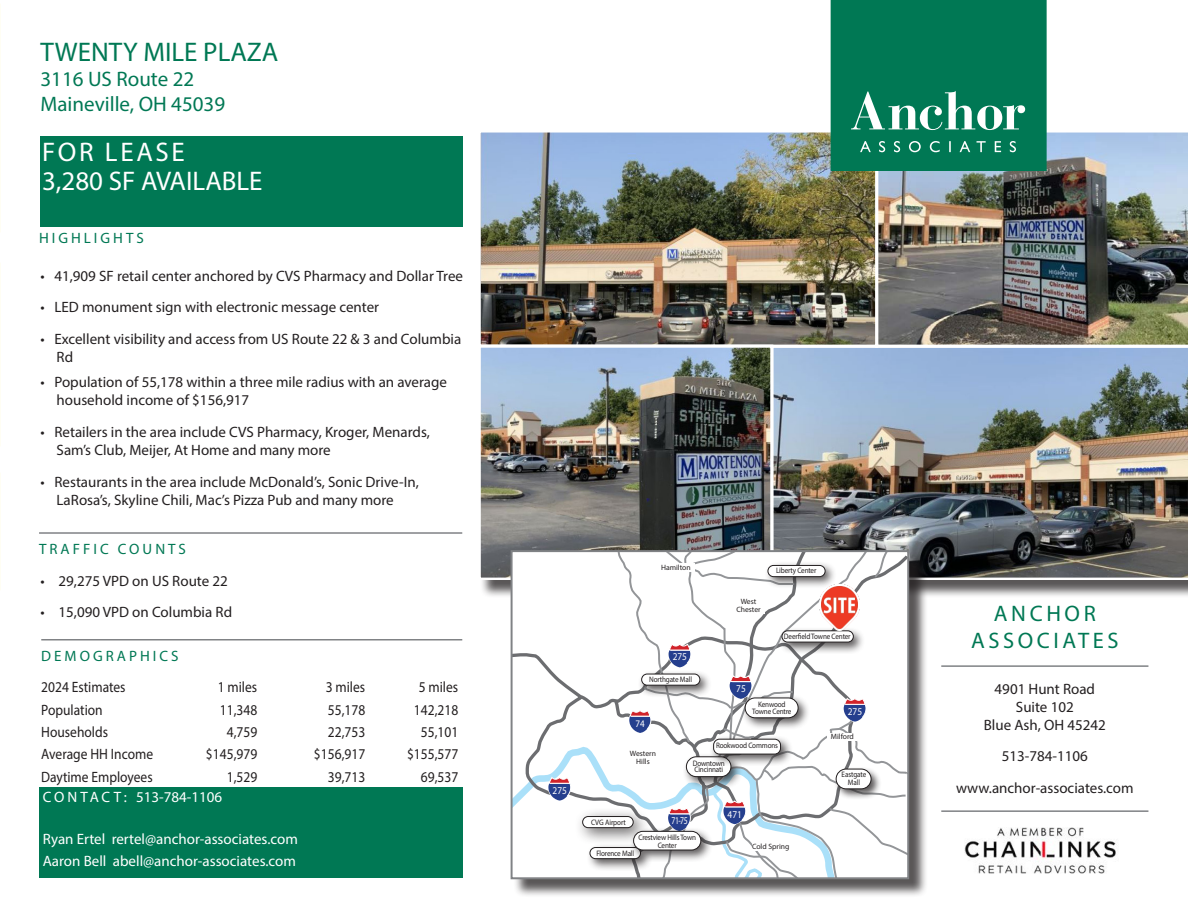
<style>
.page{position:relative;width:1188px;height:918px;background:#fff}
.page>*{position:absolute;margin:0;border:0;box-sizing:border-box;transform-origin:0 0}
.t1{font:27px "Myriad Pro";color:#fff}
.t2{font:27px "Myriad Pro";color:#007854}
.t3{font:27px "Myriad Pro";letter-spacing:.1em;color:#fff}
.t4{font:22.5px "Myriad Pro";letter-spacing:.16em;color:#007854}
.t5{font:21px "Myriad Pro";color:#007854}
.t6{font:15px/18px "Myriad Pro";color:#231f20}
.t7{font:15px "Myriad Pro";color:#231f20;scale:.9 1}
.t8{font:15px "Myriad Pro";color:#fff}
.t9{font:15px "Myriad Pro";letter-spacing:.2em;color:#007854}
.t10{font:10.35px "Myriad Pro";color:#fff;scale:.9 1}
.t11{font:10.35px "Myriad Pro";color:#fff;scale:.75 1}
.t12{font:10.05px "Myriad Pro";color:#fff;scale:.9 1}
.t13{font:7.95px/7.9px "Myriad Pro";letter-spacing:-.02em;color:#231f20;text-align:center;scale:.9 1}
.t14{font:7.65px/7.6px "Myriad Pro";color:#231f20;text-align:center}
</style>
<div class="page">
<img style="left:773px;top:348px;width:415px;height:230px">
<img style="left:482px;top:133px;width:392px;height:211px">
<img style="left:878px;top:132px;width:310px;height:213px">
<div style="left:478px;top:129px;width:400px;height:219px;border:3px solid #fff"></div>
<img style="left:478px;top:345px;width:295px;height:234px">
<hr style="left:39px;top:532px;width:423px;height:2px;background:#808285">
<svg style="left:831px;top:0;width:216px;height:171px;background:#0f805e"></svg>
<div style="left:40px;top:137px;width:423px;height:90px;background:#007854"></div>
<div style="left:39px;top:787px;width:424px;height:91px;background:#007854"></div>
<hr style="left:941px;top:665px;width:207px;height:2px;background:#808285">
<img style="left:964px;top:828px;width:153px;height:46px">
<hr style="left:941px;top:810px;width:207px;height:2px;background:#808285">
<hr style="left:41px;top:639px;width:421px;height:2px;background:#808285">
<div style="left:513px;top:552px;width:415px;height:346px;background:#231f20;opacity:.75"></div>
<svg style="left:514px;top:553px;width:392px;height:323px"></svg>
<div style="left:574px;top:807px;width:76px;height:38px;background:#231f20;opacity:.75"></div>
<div style="left:583px;top:817px;width:50px;height:11px;background:#fff;border-radius:6px"></div>
<div style="left:582px;top:816px;width:52px;height:12px;border:1px solid #231f20;border-radius:6px"></div>
<div style="left:733px;top:598px;width:31px;height:16px;background:#fff"></div>
<div style="left:752px;top:843px;width:42px;height:8px;background:#fff"></div>
<div style="left:661px;top:564px;width:34px;height:8px;background:#fff"></div>
<div style="left:625px;top:751px;width:36px;height:15px;background:#fff"></div>
<div style="left:827px;top:733px;width:30px;height:8px;background:#fff"></div>
<div style="left:630px;top:827px;width:83px;height:36px;background:#231f20;opacity:.75"></div>
<div style="left:634px;top:831px;width:67px;height:19px;background:#fff;border-radius:9px"></div>
<div style="left:633px;top:831px;width:68px;height:19px;border:1px solid #231f20;border-radius:9px"></div>
<div style="left:778px;top:627px;width:88px;height:27px;background:#231f20;opacity:.75"></div>
<div style="left:782px;top:631px;width:71px;height:11px;background:#fff;border-radius:6px"></div>
<div style="left:782px;top:630px;width:72px;height:12px;border:1px solid #231f20;border-radius:6px"></div>
<div style="left:710px;top:735px;width:83px;height:32px;background:#231f20;opacity:.75"></div>
<div style="left:714px;top:739px;width:67px;height:15px;background:#fff;border-radius:6px"></div>
<div style="left:713px;top:739px;width:68px;height:15px;border:1px solid #231f20;border-radius:6px"></div>
<div style="left:511px;top:550px;width:398px;height:329px;border:2px solid #808285"></div>
<img style="left:820px;top:585px;width:40px;height:46px">
<p class="t2" style="left:40px;top:35px;width:239px">TWENTY MILE PLAZA</p>
<p class="t5" style="left:40px;top:66px;width:155px">3116 US Route 22</p>
<p class="t5" style="left:40px;top:91px;width:186px">Maineville, OH 45039</p>
<p class="t3" style="left:42px;top:136px;width:144px">FOR LEASE</p>
<p class="t1" style="left:42px;top:164px;width:222px">3,280 SF AVAILABLE</p>
<p class="t9" style="left:39px;top:228px;width:106px">HIGHLIGHTS</p>
<p class="t6" style="left:41px;top:267px;width:424px">• 41,909 SF retail center anchored by CVS Pharmacy and Dollar Tree</p>
<p class="t6" style="left:41px;top:298px;width:340px">• LED monument sign with electronic message center</p>
<p class="t6" style="left:57px;top:330px;width:406px;text-indent:-16px">• Excellent visibility and access from US Route 22 &amp; 3 and Columbia<br>Rd</p>
<p class="t6" style="left:57px;top:373px;width:392px;text-indent:-16px">• Population of 55,178 within a three mile radius with an average household income of $156,917</p>
<p class="t6" style="left:57px;top:423px;width:375px;text-indent:-16px">• Retailers in the area include CVS Pharmacy, Kroger, Menards,<br>Sam’s Club, Meijer, At Home and many more</p>
<p class="t6" style="left:57px;top:473px;width:364px;text-indent:-16px">• Restaurants in the area include McDonald’s, Sonic Drive-In,<br>LaRosa’s, Skyline Chili, Mac’s Pizza Pub and many more</p>
<p class="t9" style="left:39px;top:540px;width:148px">TRAFFIC COUNTS</p>
<p class="t6" style="left:40px;top:571px;width:189px">• 29,275 VPD on US Route 22</p>
<p class="t6" style="left:40px;top:603px;width:193px">• 15,090 VPD on Columbia Rd</p>
<p class="t9" style="left:41px;top:646px;width:139px">DEMOGRAPHICS</p>
<p class="t7" style="left:41px;top:678px;width:95px">2024 Estimates</p>
<p class="t7" style="left:218px;top:678px;width:45px">1 miles</p>
<p class="t7" style="left:326px;top:678px;width:45px">3 miles</p>
<p class="t7" style="left:419px;top:678px;width:45px">5 miles</p>
<p class="t7" style="left:41px;top:700px;width:70px">Population</p>
<p class="t7" style="left:220px;top:700px;width:43px">11,348</p>
<p class="t7" style="left:328px;top:700px;width:43px">55,178</p>
<p class="t7" style="left:414px;top:700px;width:51px">142,218</p>
<p class="t7" style="left:41px;top:723px;width:76px">Households</p>
<p class="t7" style="left:227px;top:723px;width:35px">4,759</p>
<p class="t7" style="left:328px;top:723px;width:43px">22,753</p>
<p class="t7" style="left:421px;top:723px;width:43px">55,101</p>
<p class="t7" style="left:41px;top:745px;width:126px">Average HH Income</p>
<p class="t7" style="left:206px;top:745px;width:58px">$145,979</p>
<p class="t7" style="left:314px;top:745px;width:58px">$156,917</p>
<p class="t7" style="left:407px;top:745px;width:58px">$155,577</p>
<p class="t7" style="left:41px;top:767px;width:125px">Daytime Employees</p>
<p class="t7" style="left:227px;top:767px;width:35px">1,529</p>
<p class="t7" style="left:328px;top:767px;width:43px">39,713</p>
<p class="t7" style="left:421px;top:767px;width:43px">69,537</p>
<p class="t8" style="left:43px;top:788px;width:181px">C O N T A C T : 513-784-1106</p>
<p class="t8" style="left:43px;top:829px;width:257px">Ryan Ertel rertel@anchor-associates.com</p>
<p class="t8" style="left:43px;top:851px;width:255px">Aaron Bell abell@anchor-associates.com</p>
<p class="t10" style="left:553px;top:784px;width:17px">275</p>
<p class="t14" style="left:661px;top:563px;width:31px">Hamilton</p>
<p class="t10" style="left:673px;top:650px;width:17px">275</p>
<p class="t13" style="left:649px;top:675px;width:49px">Northgate Mall</p>
<p class="t12" style="left:636px;top:718px;width:12px">74</p>
<p class="t14" style="left:736px;top:598px;width:26px">West<br>Chester</p>
<p class="t13" style="left:776px;top:567px;width:46px">Liberty Center</p>
<p class="t13" style="left:784px;top:632px;width:76px">Deerfield Towne Center</p>
<p class="t10" style="left:736px;top:683px;width:12px">75</p>
<p class="t13" style="left:752px;top:701px;width:45px;line-height:6.6px">Kenwood<br>Towne Centre</p>
<p class="t13" style="left:716px;top:742px;width:70px">Rookwood Commons</p>
<p class="t10" style="left:848px;top:705px;width:17px">275</p>
<p class="t14" style="left:831px;top:733px;width:24px">Milford</p>
<p class="t14" style="left:630px;top:750px;width:28px">Western<br>Hills</p>
<p class="t13" style="left:693px;top:759px;width:37px;line-height:6.6px;text-align:left">Downtown<br>Cincinnati</p>
<p class="t13" style="left:591px;top:818px;width:40px">CVG Airport</p>
<p class="t11" style="left:671px;top:814px;width:23px">71-75</p>
<p class="t13" style="left:638px;top:833px;width:66px">Crestview Hills Town<br>Center</p>
<p class="t13" style="left:596px;top:849px;width:43px">Florence Mall</p>
<p class="t10" style="left:728px;top:808px;width:17px">471</p>
<p class="t14" style="left:752px;top:843px;width:39px">Cold Spring</p>
<p class="t13" style="left:842px;top:771px;width:29px">Eastgate<br>Mall</p>
<p class="t4" style="left:994px;top:600px;width:103px">ANCHOR</p>
<p class="t4" style="left:971px;top:627px;width:149px">ASSOCIATES</p>
<p class="t6" style="left:995px;top:680px;width:102px">4901 Hunt Road</p>
<p class="t6" style="left:1016px;top:698px;width:59px">Suite 102</p>
<p class="t6" style="left:984px;top:716px;width:124px">Blue Ash, OH 45242</p>
<p class="t6" style="left:1002px;top:747px;width:88px">513-784-1106</p>
<p class="t6" style="left:956px;top:779px;width:179px">www.anchor-associates.com</p>
</div>
